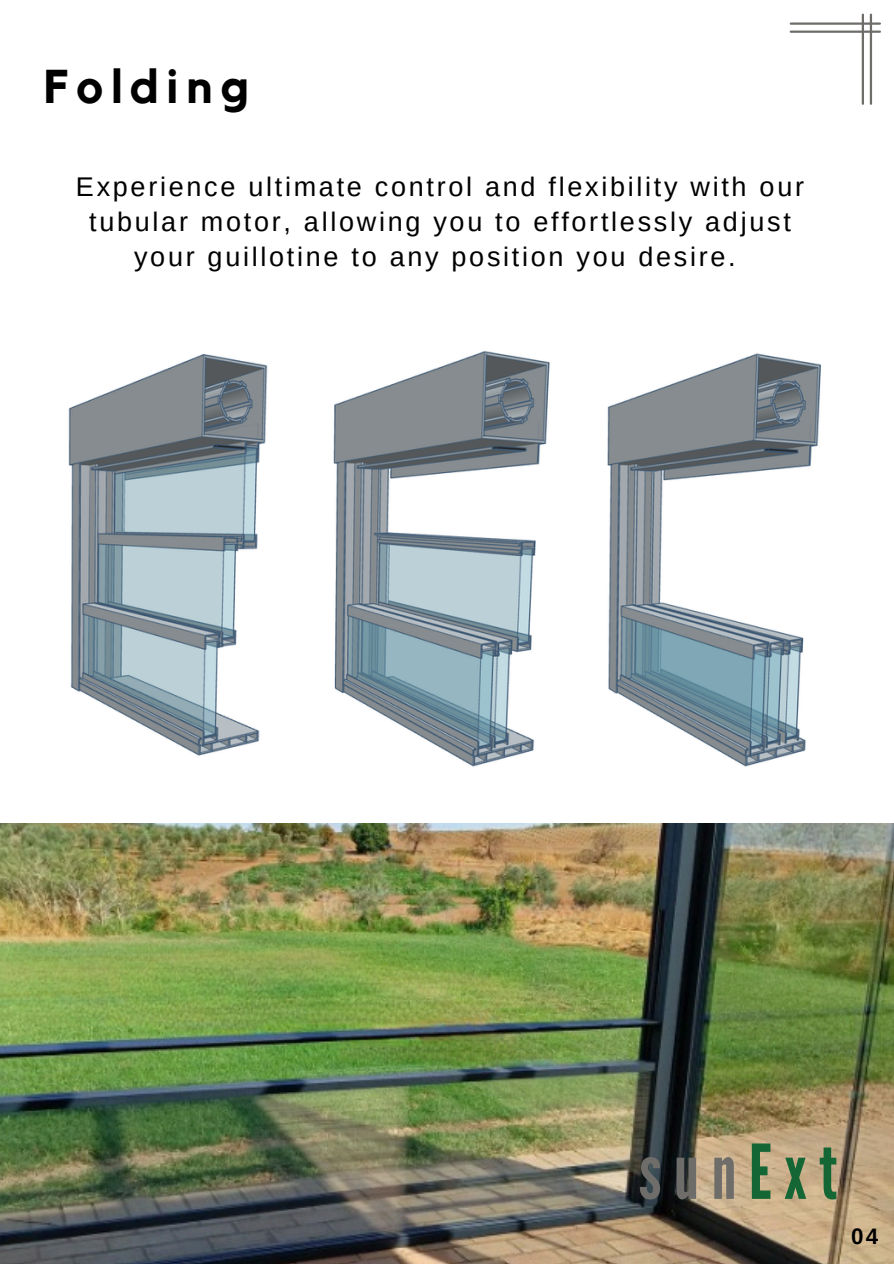
<style>
.page{position:relative;width:894px;height:1264px;background:#fff}
.page>*{position:absolute;margin:0;border:0;box-sizing:border-box;transform-origin:0 0}
.t1{font:75.3px "League Gothic";letter-spacing:.16em;color:#6f6d69}
.t2{font:700 47.25px "Kollektif";letter-spacing:.175em;color:#000}
.t3{font:27px/34.8px "Arimo";letter-spacing:.1em;color:#000;text-align:center}
.t4{font:700 22.35px "Arimo";color:#000}
.s1{color:#156635}
</style>
<div class="page">
<svg style="left:789px;top:14px;width:91px;height:91px"></svg>
<img style="left:333px;top:350px;width:217px;height:417px">
<img style="left:607px;top:353px;width:214px;height:414px">
<img style="left:68px;top:354px;width:200px;height:402px">
<img style="left:1px;top:823px;width:892px;height:440px">
<p class="t2" style="left:44px;top:65px;width:206px">Folding</p>
<h1 class="t3" style="left:76px;top:169px;width:729px">Experience ultimate control and flexibility with our tubular motor, allowing you to effortlessly adjust your guillotine to any position you desire.</h1>
<p class="t1" style="left:638px;top:1128px;width:200px">sun<span class="s1">Ext</span></p>
<p class="t4" style="left:850px;top:1223px;width:29px">02</p>
<p class="t4" style="left:865px;top:1223px;width:14px">4</p>
</div>
